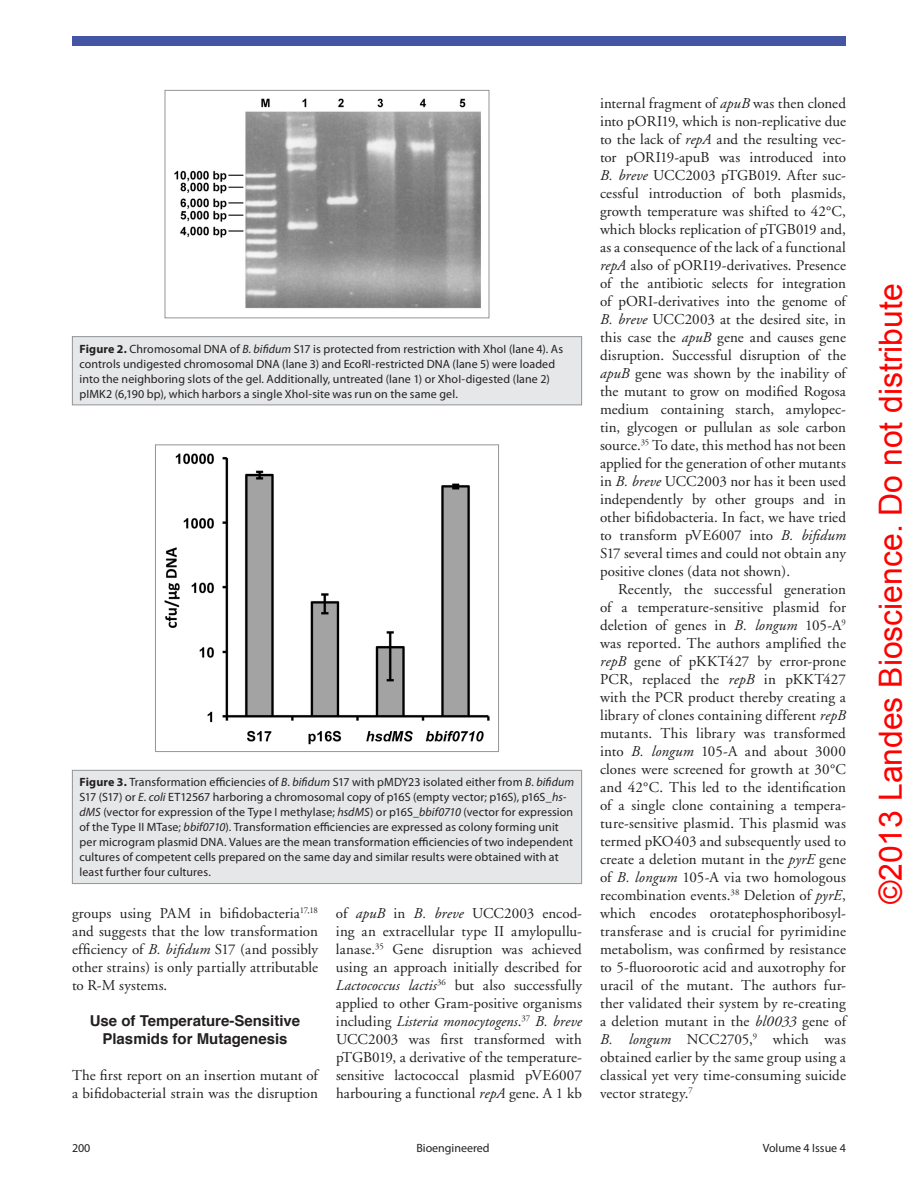
<style>
.page{position:relative;width:918px;height:1188px;background:#fff}
.page>*{position:absolute;margin:0;border:0;box-sizing:border-box;transform-origin:0 0}
.t1{font:31.95px "Arial";color:#f00}
.t2{font:15px/18px "Adobe Garamond";letter-spacing:.005em;color:#231f20;text-align:justify}
.t3{font:700 15px/18px "Helvetica";color:#231f20;text-align:center}
.t4{font:12px/15px "Myriad Pro";letter-spacing:.005em;color:#231f20}
.s1{font-weight:700}
.s2{font-style:italic}
</style>
<div class="page">
<div style="left:72px;top:36px;width:774px;height:10px;background:#4455a4"></div>
<div style="left:72px;top:337px;width:510px;height:68px;background:#e6e7e9"></div>
<div style="left:72px;top:336px;width:510px;height:69px;border:1px solid #939598"></div>
<div style="left:72px;top:770px;width:510px;height:114px;background:#e6e7e9"></div>
<div style="left:72px;top:770px;width:510px;height:114px;border:1px solid #939598"></div>
<img style="left:174px;top:98px;width:307px;height:211px">
<div style="left:165px;top:90px;width:324px;height:228px;border:1px solid #939598"></div>
<img style="left:164px;top:453px;width:326px;height:292px">
<div style="left:155px;top:444px;width:344px;height:308px;border:1px solid #939598"></div>
<p class="t4" style="left:80px;top:341px;width:485px"><span class="s1">Figure 2.</span> Chromosomal DNA of <span class="s2">B. bifidum</span> S17 is protected from restriction with XhoI (lane 4). As controls undigested chromosomal DNA (lane 3) and EcoRI-restricted DNA (lane 5) were loaded into the neighboring slots of the gel. Additionally, untreated (lane 1) or XhoI-digested (lane 2) pIMK2 (6,190 bp), which harbors a single XhoI-site was run on the same gel.</p>
<p class="t4" style="left:80px;top:775px;width:496px"><span class="s1">Figure 3.</span> Transformation efficiencies of <span class="s2">B. bifidum</span> S17 with pMDY23 isolated either from <span class="s2">B. bifidum </span>S17 (S17) or <span class="s2">E. coli</span> ET12567 harboring a chromosomal copy of p16S (empty vector; p16S), p16S_<span class="s2">hs&shy;dMS</span> (vector for expression of the Type I methylase; <span class="s2">hsdMS</span>) or p16S_<span class="s2">bbif0710</span> (vector for expression of the Type II MTase; <span class="s2">bbif0710</span>). Transformation efficiencies are expressed as colony forming unit per microgram plasmid DNA. Values are the mean transformation efficiencies of two independent cultures of competent cells prepared on the same day and similar results were obtained with at least further four cultures.</p>
<p class="t2" style="left:72px;top:905px;width:248px">groups using PAM in bifidobacteria<sup>17,18 </sup>and suggests that the low transformation efficiency of <span class="s2">B. bifidum</span> S17 (and possibly other strains) is only partially attributable to R-M systems.</p>
<p class="t3" style="left:90px;top:1012px;width:212px">Use of Temperature-Sensitive<br>Plasmids for Mutagenesis</p>
<p class="t2" style="left:72px;top:1067px;width:247px">The first report on an insertion mutant of a bifidobacterial strain was the disruption</p>
<p class="t2" style="left:336px;top:905px;width:247px">of <span class="s2">apuB</span> in <span class="s2">B. breve</span> UCC2003 encod&shy;ing an extracellular type II amylopullu&shy;lanase.<sup>35</sup> Gene disruption was achieved using an approach initially described for <span class="s2">Lactococcus lactis</span><sup>36</sup> but also successfully applied to other Gram-positive organisms including <span class="s2">Listeria monocytogens</span>.<sup>37</sup> <span class="s2">B. breve </span>UCC2003 was first transformed with pTGB019, a derivative of the temperature&shy;sensitive lactococcal plasmid pVE6007 harbouring a functional <span class="s2">repA</span> gene. A 1 kb</p>
<p class="t2" style="left:600px;top:95px;width:248px">internal fragment of <span class="s2">apuB</span> was then cloned into pORI19, which is non-replicative due to the lack of <span class="s2">repA</span> and the resulting vec&shy;tor pORI19-apuB was introduced into <span class="s2">B. breve</span> UCC2003 pTGB019. After suc&shy;cessful introduction of both plasmids, growth temperature was shifted to 42°C, which blocks replication of pTGB019 and, as a consequence of the lack of a functional <span class="s2">repA</span> also of pORI19-derivatives. Presence of the antibiotic selects for integration of pORI-derivatives into the genome of <span class="s2">B. breve</span> UCC2003 at the desired site, in this case the <span class="s2">apuB</span> gene and causes gene disruption. Successful disruption of the <span class="s2">apuB</span> gene was shown by the inability of the mutant to grow on modified Rogosa medium containing starch, amylopec&shy;tin, glycogen or pullulan as sole carbon source.<sup>35</sup> To date, this method has not been applied for the generation of other mutants in <span class="s2">B. breve</span> UCC2003 nor has it been used independently by other groups and in other bifidobacteria. In fact, we have tried to transform pVE6007 into <span class="s2">B. bifidum </span>S17 several times and could not obtain any positive clones (data not shown).</p>
<p class="t2" style="left:600px;top:581px;width:248px;text-indent:18px">Recently, the successful generation of a temperature-sensitive plasmid for deletion of genes in <span class="s2">B. longum</span> 105-A<sup>9 </sup>was reported. The authors amplified the <span class="s2">repB</span> gene of pKKT427 by error-prone PCR, replaced the <span class="s2">repB</span> in pKKT427 with the PCR product thereby creating a library of clones containing different <span class="s2">repB </span>mutants. This library was transformed into <span class="s2">B. longum</span> 105-A and about 3000 clones were screened for growth at 30°C and 42°C. This led to the identification of a single clone containing a tempera&shy;ture-sensitive plasmid. This plasmid was termed pKO403 and subsequently used to create a deletion mutant in the <span class="s2">pyrE</span> gene of <span class="s2">B. longum</span> 105-A via two homologous recombination events.<sup>38</sup> Deletion of <span class="s2">pyrE</span>, which encodes orotatephosphoribosyl&shy;transferase and is crucial for pyrimidine metabolism, was confirmed by resistance to 5-fluoroorotic acid and auxotrophy for uracil of the mutant. The authors fur&shy;ther validated their system by re-creating a deletion mutant in the <span class="s2">bl0033</span> gene of <span class="s2">B. longum</span> NCC2705,<sup>9</sup> which was obtained earlier by the same group using a classical yet very time-consuming suicide vector strategy.<sup>7</sup></p>
<p class="t4" style="left:72px;top:1141px;width:20px">200</p>
<p class="t4" style="left:416px;top:1141px;width:75px">Bioengineered</p>
<p class="t4" style="left:763px;top:1141px;width:85px">Volume 4 Issue 4</p>
<h1 class="t1" style="left:870px;top:904px;width:622px;rotate:-90deg">©2013 Landes Bioscience. Do not distribute</h1>
</div>
